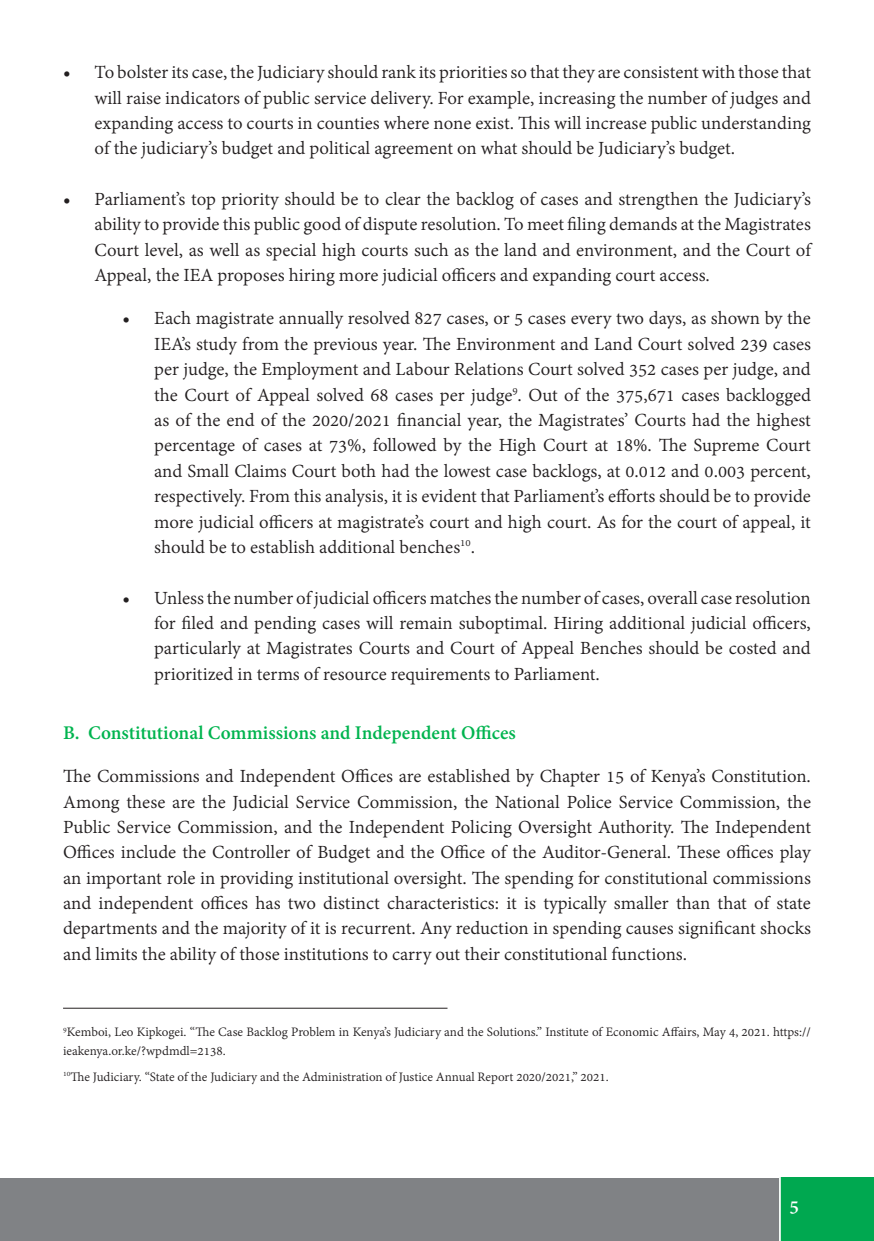
<style>
.page{position:relative;width:874px;height:1241px;background:#fff}
.page>*{position:absolute;margin:0;border:0;box-sizing:border-box;transform-origin:0 0}
.t1{font:700 21px "Adobe Gurmukhi";color:#00b44f}
.t2{font:700 21px "Adobe Gurmukhi";color:#fff}
.t3{font:20.12px/25.4px "Adobe Gurmukhi";color:#231f20;text-align:justify}
.t4{font:14px/19.2px "Adobe Gurmukhi";color:#231f20}
</style>
<div class="page">
<div style="left:0;top:1177px;width:873px;height:63px;background:#808285"></div>
<div style="left:779px;top:1177px;width:94px;height:63px;background:#00a850"></div>
<hr style="left:778px;top:1166px;width:2px;height:74px;background:#fff">
<hr style="left:63px;top:1007px;width:384px;height:1px;background:#231f20">
<p class="t3" style="left:94px;top:60px;width:717px;text-indent:-32px">• To bolster its case, the Judiciary should rank its priorities so that they are consistent with those that will raise indicators of public service delivery. For example, increasing the number of judges and expanding access to courts in counties where none exist. This will increase public understanding of the judiciary’s budget and political agreement on what should be Judiciary’s budget.</p>
<p class="t3" style="left:94px;top:187px;width:717px;text-indent:-32px">• Parliament’s top priority should be to clear the backlog of cases and strengthen the Judiciary’s ability to provide this public good of dispute resolution. To meet filing demands at the Magistrates Court level, as well as special high courts such as the land and environment, and the Court of Appeal, the IEA proposes hiring more judicial officers and expanding court access.</p>
<p class="t3" style="left:154px;top:306px;width:658px;text-indent:-32px">• Each magistrate annually resolved 827 cases, or 5 cases every two days, as shown by the IEA’s study from the previous year. The Environment and Land Court solved 239 cases per judge, the Employment and Labour Relations Court solved 352 cases per judge, and the Court of Appeal solved 68 cases per judge<sup>9</sup>. Out of the 375,671 cases backlogged as of the end of the 2020/2021 financial year, the Magistrates’ Courts had the highest percentage of cases at 73%, followed by the High Court at 18%. The Supreme Court and Small Claims Court both had the lowest case backlogs, at 0.012 and 0.003 percent, respectively. From this analysis, it is evident that Parliament’s efforts should be to provide more judicial officers at magistrate’s court and high court. As for the court of appeal, it should be to establish additional benches<sup>10</sup>.</p>
<p class="t3" style="left:154px;top:585px;width:658px;text-indent:-32px">• Unless the number of judicial officers matches the number of cases, overall case resolution for filed and pending cases will remain suboptimal. Hiring additional judicial officers, particularly at Magistrates Courts and Court of Appeal Benches should be costed and prioritized in terms of resource requirements to Parliament.</p>
<p class="t1" style="left:63px;top:721px;width:454px">B. Constitutional Commissions and Independent Offices</p>
<p class="t3" style="left:63px;top:764px;width:749px">The Commissions and Independent Offices are established by Chapter 15 of Kenya’s Constitution.<br>Among these are the Judicial Service Commission, the National Police Service Commission, the Public Service Commission, and the Independent Policing Oversight Authority. The Independent Offices include the Controller of Budget and the Office of the Auditor-General. These offices play an important role in providing institutional oversight. The spending for constitutional commissions and independent offices has two distinct characteristics: it is typically smaller than that of state departments and the majority of it is recurrent. Any reduction in spending causes significant shocks and limits the ability of those institutions to carry out their constitutional functions.</p>
<p class="t4" style="left:63px;top:1022px;width:748px"><sup>9</sup>Kemboi, Leo Kipkogei. “The Case Backlog Problem in Kenya’s Judiciary and the Solutions.” Institute of Economic Affairs, May 4, 2021. https:// ieakenya.or.ke/?wpdmdl=2138.</p>
<p class="t4" style="left:63px;top:1067px;width:547px"><sup>10</sup>The Judiciary. “State of the Judiciary and the Administration of Justice Annual Report 2020/2021,” 2021.</p>
<p class="t2" style="left:789px;top:1193px;width:11px">5</p>
</div>
